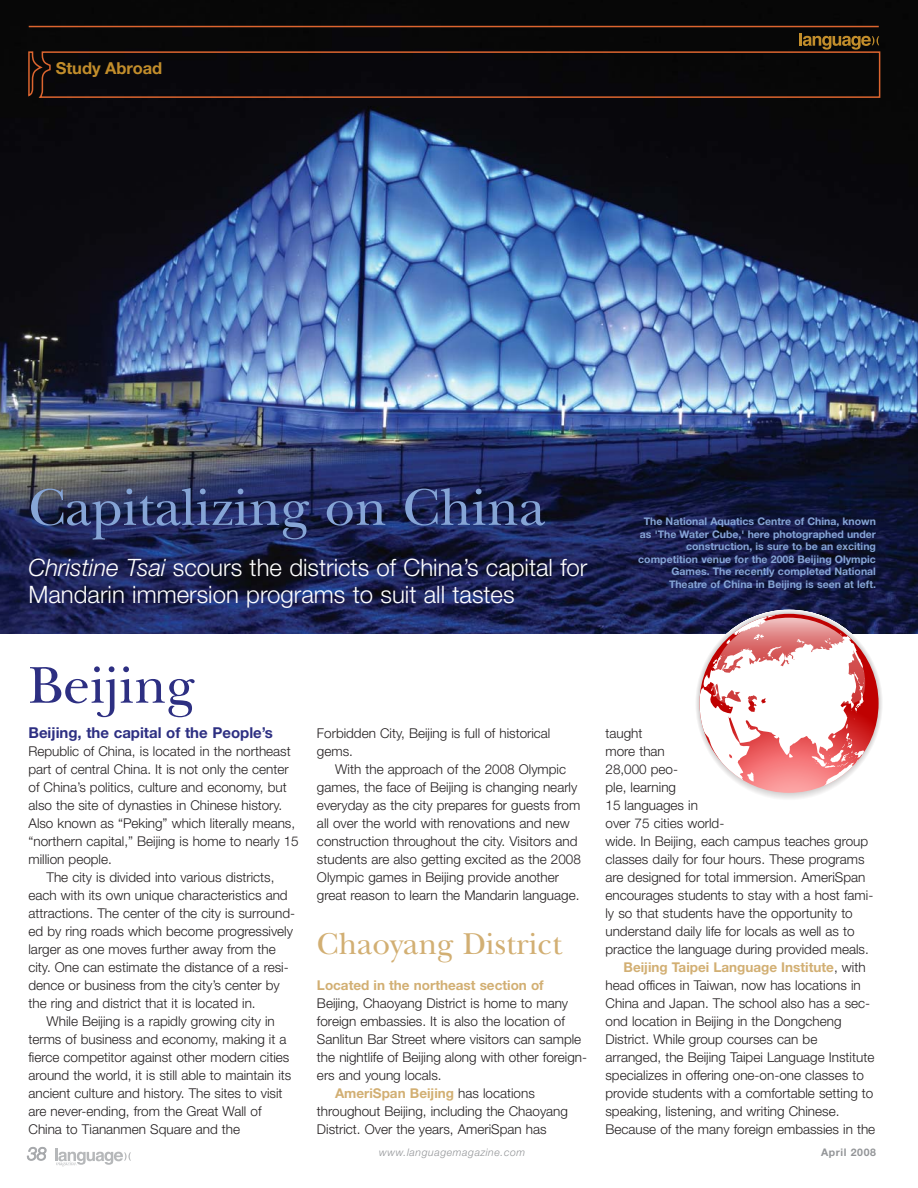
<style>
.page{position:relative;width:918px;height:1188px;background:#fff}
.page>*{position:absolute;margin:0;border:0;box-sizing:border-box;transform-origin:0 0}
.t1{font:54px "New Baskerville";color:#86a5d6}
.t2{font:54px "New Baskerville";color:#2d2f82}
.t3{font:31.5px "New Baskerville";color:#d2af73}
.t4{font:300 24px/27px "Helvetica Neue";color:#fff}
.t5{font:italic 300 18px "Helvetica Neue";color:#a7a9ac}
.t6{font:700 16.5px "Helvetica Neue";color:#c28d2b}
.t7{font:700 15px "Helvetica Neue";color:#2d2f82}
.t8{font:300 13.5px/18px "Helvetica Neue";color:#231f20}
.t9{font:700 13.5px "Helvetica Neue";color:#d2af73}
.t10{font:700 10.5px/12.6px "Helvetica Neue";color:#86a5d6;text-align:right}
.t11{font:italic 300 10.5px "Helvetica Neue";letter-spacing:.055em;color:#939598}
.t12{font:700 10.5px "Helvetica Neue";letter-spacing:.055em;color:#939598}
.s1{font-style:italic}
.s2{font-weight:300;color:#231f20}
</style>
<div class="page">
<img style="left:0;top:0;width:918px;height:634px">
<svg style="left:700px;top:614px;width:179px;height:179px"></svg>
<hr style="left:29px;top:26px;width:850px;height:1px;background:#dc652f">
<svg style="left:27px;top:33px;width:854px;height:66px;background:#130d0b"></svg>
<svg style="left:55px;top:1149px;width:76px;height:17px"></svg>
<p class="t6" style="left:56px;top:63px;width:108px">Study Abroad</p>
<h1 class="t1" style="left:28px;top:488px;width:518px">Capitalizing on China</h1>
<h3 class="t4" style="left:28px;top:556px;width:561px"><span class="s1">Christine Tsai</span> scours the districts of China’s capital for<br>Mandarin immersion programs to suit all tastes</h3>
<p class="t10" style="left:638px;top:516px;width:239px">The National Aquatics Centre of China, known as 'The Water Cube,' here photographed under construction, is sure to be an exciting competition venue for the 2008 Beijing Olympic Games. The recently completed National Theatre of China in Beijing is seen at left.</p>
<h1 class="t2" style="left:28px;top:666px;width:168px">Beijing</h1>
<p class="t7" style="left:28px;top:727px;width:246px">Beijing, the capital of the People’s</p>
<p class="t8" style="left:28px;top:743px;width:264px">Republic of China, is located in the northeast</p>
<p class="t8" style="left:28px;top:761px;width:262px">part of central China. It is not only the center</p>
<p class="t8" style="left:28px;top:779px;width:260px">of China’s politics, culture and economy, but</p>
<p class="t8" style="left:28px;top:797px;width:255px">also the site of dynasties in Chinese history.</p>
<p class="t8" style="left:28px;top:815px;width:268px">Also known as “Peking” which literally means,</p>
<p class="t8" style="left:28px;top:833px;width:272px">“northern capital,” Beijing is home to nearly 15</p>
<p class="t8" style="left:28px;top:851px;width:85px">million people.</p>
<p class="t8" style="left:47px;top:869px;width:229px">The city is divided into various districts,</p>
<p class="t8" style="left:28px;top:887px;width:261px">each with its own unique characteristics and</p>
<p class="t8" style="left:28px;top:905px;width:268px">attractions. The center of the city is surround-</p>
<p class="t8" style="left:28px;top:923px;width:266px">ed by ring roads which become progressively</p>
<p class="t8" style="left:28px;top:941px;width:249px">larger as one moves further away from the</p>
<p class="t8" style="left:28px;top:959px;width:262px">city. One can estimate the distance of a resi-</p>
<p class="t8" style="left:28px;top:977px;width:253px">dence or business from the city’s center by</p>
<p class="t8" style="left:28px;top:995px;width:229px">the ring and district that it is located in.</p>
<p class="t8" style="left:47px;top:1013px;width:230px">While Beijing is a rapidly growing city in</p>
<p class="t8" style="left:28px;top:1031px;width:260px">terms of business and economy, making it a</p>
<p class="t8" style="left:28px;top:1049px;width:262px">fierce competitor against other modern cities</p>
<p class="t8" style="left:28px;top:1067px;width:264px">around the world, it is still able to maintain its</p>
<p class="t8" style="left:28px;top:1085px;width:256px">ancient culture and history. The sites to visit</p>
<p class="t8" style="left:28px;top:1103px;width:235px">are never-ending, from the Great Wall of</p>
<p class="t8" style="left:28px;top:1121px;width:213px">China to Tiananmen Square and the</p>
<p class="t8" style="left:317px;top:725px;width:235px">Forbidden City, Beijing is full of historical gems.</p>
<p class="t8" style="left:317px;top:761px;width:265px;text-indent:18px">With the approach of the 2008 Olympic games, the face of Beijing is changing nearly everyday as the city prepares for guests from all over the world with renovations and new construction throughout the city. Visitors and students are also getting excited as the 2008<br>Olympic games in Beijing provide another great reason to learn the Mandarin language.</p>
<h2 class="t3" style="left:317px;top:933px;width:247px">Chaoyang District</h2>
<p class="t9" style="left:317px;top:980px;width:228px">Located in the northeast section of</p>
<p class="t8" style="left:317px;top:995px;width:253px">Beijing, Chaoyang District is home to many</p>
<p class="t8" style="left:317px;top:1013px;width:249px">foreign embassies. It is also the location of</p>
<p class="t8" style="left:317px;top:1031px;width:266px">Sanlitun Bar Street where visitors can sample</p>
<p class="t8" style="left:317px;top:1049px;width:272px">the nightlife of Beijing along with other foreign-</p>
<p class="t8" style="left:317px;top:1067px;width:126px">ers and young locals.</p>
<p class="t9" style="left:335px;top:1088px;width:201px">AmeriSpan Beijing <span class="s2">has locations</span></p>
<p class="t8" style="left:317px;top:1103px;width:253px">throughout Beijing, including the Chaoyang</p>
<p class="t8" style="left:317px;top:1121px;width:231px">District. Over the years, AmeriSpan has</p>
<p class="t8" style="left:605px;top:725px;width:38px">taught</p>
<p class="t8" style="left:605px;top:743px;width:61px">more than</p>
<p class="t8" style="left:605px;top:761px;width:74px">28,000 peo-</p>
<p class="t8" style="left:605px;top:779px;width:72px">ple, learning</p>
<p class="t8" style="left:605px;top:797px;width:94px">15 languages in</p>
<p class="t8" style="left:605px;top:815px;width:120px">over 75 cities world-</p>
<p class="t8" style="left:605px;top:833px;width:264px">wide. In Beijing, each campus teaches group</p>
<p class="t8" style="left:605px;top:851px;width:261px">classes daily for four hours. These programs</p>
<p class="t8" style="left:605px;top:869px;width:261px">are designed for total immersion. AmeriSpan</p>
<p class="t8" style="left:605px;top:887px;width:269px">encourages students to stay with a host fami-</p>
<p class="t8" style="left:605px;top:905px;width:249px">ly so that students have the opportunity to</p>
<p class="t8" style="left:605px;top:923px;width:251px">understand daily life for locals as well as to</p>
<p class="t8" style="left:605px;top:941px;width:265px">practice the language during provided meals.</p>
<p class="t9" style="left:624px;top:962px;width:244px">Beijing Taipei Language Institute<span class="s2">, with</span></p>
<p class="t8" style="left:605px;top:977px;width:257px">head offices in Taiwan, now has locations in</p>
<p class="t8" style="left:605px;top:995px;width:266px">China and Japan. The school also has a sec-</p>
<p class="t8" style="left:605px;top:1013px;width:238px">ond location in Beijing in the Dongcheng</p>
<p class="t8" style="left:605px;top:1031px;width:213px">District. While group courses can be</p>
<p class="t8" style="left:605px;top:1049px;width:270px">arranged, the Beijing Taipei Language Institute</p>
<p class="t8" style="left:605px;top:1067px;width:260px">specializes in offering one-on-one classes to</p>
<p class="t8" style="left:605px;top:1085px;width:269px">provide students with a comfortable setting to</p>
<p class="t8" style="left:605px;top:1103px;width:235px">speaking, listening, and writing Chinese.</p>
<p class="t8" style="left:605px;top:1121px;width:271px">Because of the many foreign embassies in the</p>
<h3 class="t5" style="left:27px;top:1147px;width:21px">38</h3>
<p class="t11" style="left:379px;top:1149px;width:148px">www.languagemagazine.com</p>
<p class="t12" style="left:821px;top:1149px;width:56px">April 2008</p>
</div>
